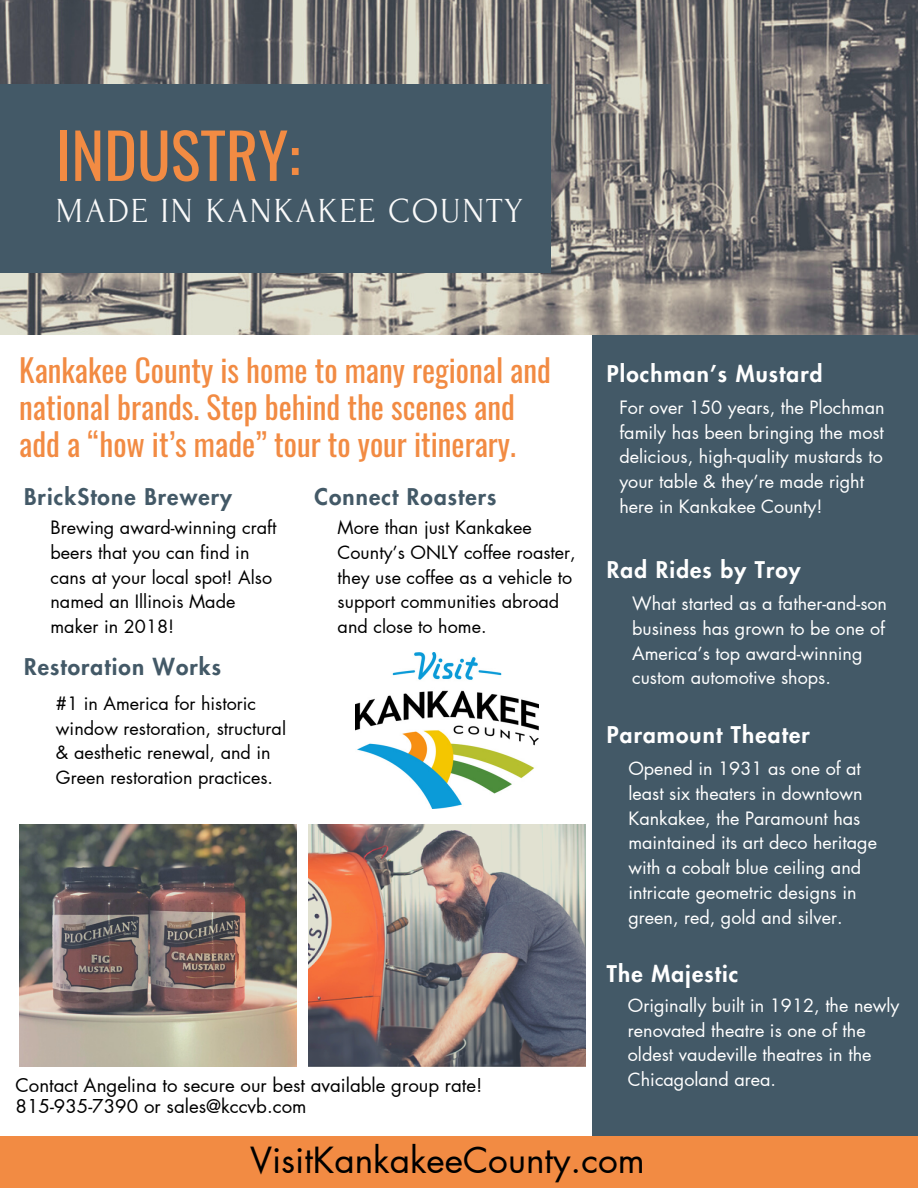
<style>
.page{position:relative;width:918px;height:1188px;background:#fff}
.page>*{position:absolute;margin:0;border:0;box-sizing:border-box;transform-origin:0 0}
.t1{font:62.25px "Oswald";color:#f28b43}
.t2{font:35.1px "Futura LT Pro";color:#000}
.t3{font:35.1px "Forum";letter-spacing:.05em;color:#fafafa}
.t4{font:31.2px/37px "Oswald";color:#f28b43}
.t5{font:800 22.5px "Futura LT Pro";letter-spacing:.05em;color:#fff}
.t6{font:800 22.5px "Futura LT Pro";letter-spacing:.05em;color:#435967}
.t7{font:18.75px "Futura LT Pro";color:#000}
.t8{font:18px/24.8px "Futura LT Pro";color:#fff}
.t9{font:18px/24.8px "Futura LT Pro";color:#000}
</style>
<div class="page">
<div style="left:593px;top:311px;width:325px;height:877px;background:#435967"></div>
<img style="left:0;top:0;width:918px;height:335px">
<div style="left:0;top:84px;width:550px;height:189px;background:#435967"></div>
<div style="left:0;top:1136px;width:918px;height:52px;background:#f28b43"></div>
<img style="left:309px;top:825px;width:277px;height:241px">
<img style="left:19px;top:825px;width:277px;height:241px">
<img style="left:355px;top:653px;width:184px;height:155px">
<p class="t1" style="left:56px;top:107px;width:246px">INDUSTRY:</p>
<p class="t3" style="left:56px;top:192px;width:469px">MADE IN KANKAKEE COUNTY</p>
<p class="t4" style="left:19px;top:350px;width:533px">Kankakee County is home to many regional and national brands. Step behind the scenes and add a “how it’s made” tour to your itinerary.</p>
<p class="t6" style="left:24px;top:486px;width:209px">BrickStone Brewery</p>
<p class="t9" style="left:50px;top:516px;width:227px">Brewing award-winning craft beers that you can find in cans at your local spot! Also named an Illinois Made maker in 2018!</p>
<p class="t6" style="left:24px;top:657px;width:198px">Restoration Works</p>
<p class="t9" style="left:56px;top:692px;width:232px">#1 in America for historic window restoration, structural &amp; aesthetic renewal, and in<br>Green restoration practices.</p>
<p class="t6" style="left:314px;top:486px;width:184px">Connect Roasters</p>
<p class="t9" style="left:338px;top:516px;width:240px">More than just Kankakee<br>County’s ONLY coffee roaster, they use coffee as a vehicle to support communities abroad and close to home.</p>
<p class="t7" style="left:16px;top:1076px;width:468px">Contact Angelina to secure our best available group rate!</p>
<p class="t7" style="left:16px;top:1098px;width:292px">815-935-7390 or sales@kccvb.com</p>
<p class="t5" style="left:607px;top:363px;width:217px">Plochman’s Mustard</p>
<p class="t8" style="left:619px;top:396px;width:267px">For over 150 years, the Plochman family has been bringing the most delicious, high-quality mustards to your table &amp; they’re made right here in Kankakee County!</p>
<p class="t5" style="left:607px;top:559px;width:195px">Rad Rides by Troy</p>
<p class="t8" style="left:632px;top:592px;width:257px">What started as a father-and-son business has grown to be one of<br>America’s top award-winning custom automotive shops.</p>
<p class="t5" style="left:607px;top:724px;width:204px">Paramount Theater</p>
<p class="t8" style="left:628px;top:757px;width:250px">Opened in 1931 as one of at least six theaters in downtown<br>Kankakee, the Paramount has maintained its art deco heritage with a cobalt blue ceiling and intricate geometric designs in green, red, gold and silver.</p>
<p class="t5" style="left:607px;top:963px;width:133px">The Majestic</p>
<p class="t8" style="left:628px;top:994px;width:273px">Originally built in 1912, the newly renovated theatre is one of the oldest vaudeville theatres in the<br>Chicagoland area.</p>
<p class="t2" style="left:250px;top:1144px;width:396px">VisitKankakeeCounty.com</p>
</div>
